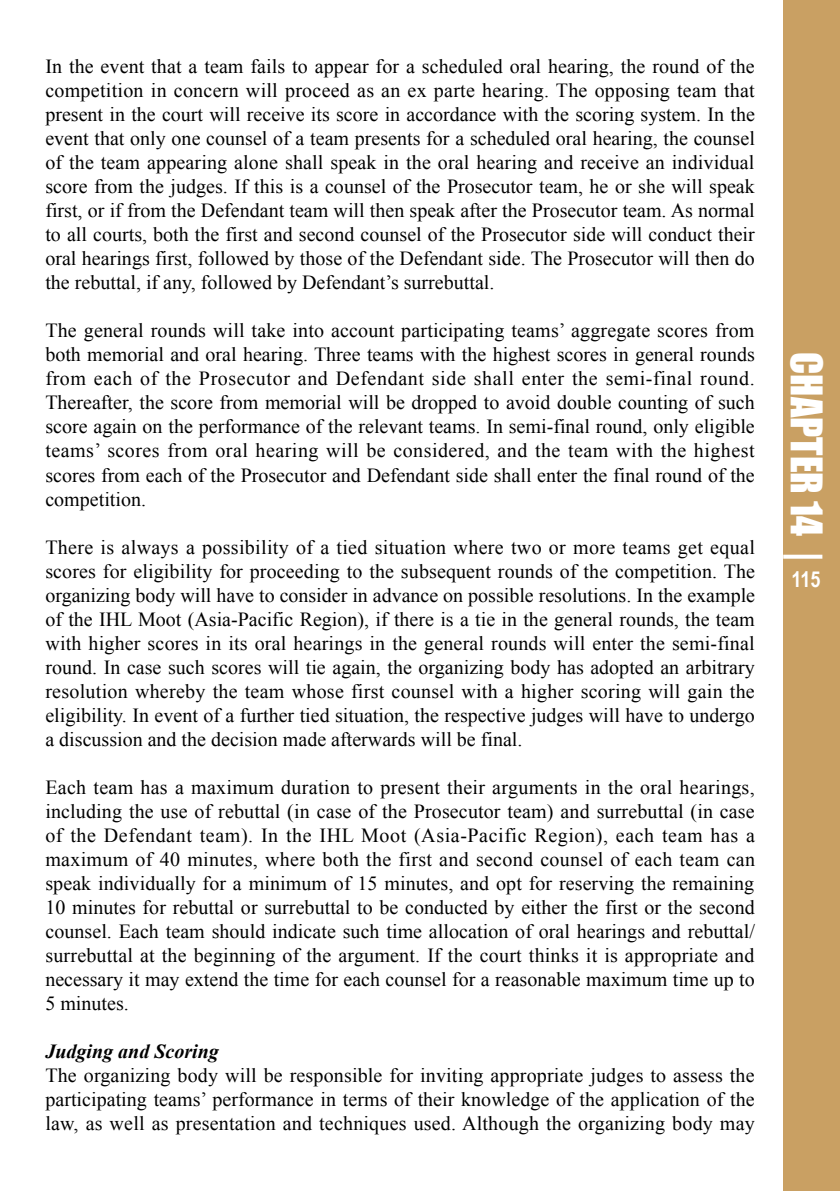
<style>
.page{position:relative;width:840px;height:1191px;background:#fff}
.page>*{position:absolute;margin:0;border:0;box-sizing:border-box;transform-origin:0 0}
.t1{font:40px "Impact";color:#fff}
.t2{font:700 22px "Arial Narrow";color:#fff}
.t3{font:20px/24px "Times New Roman";color:#000;text-align:justify}
.t4{font:italic 700 20px "Times New Roman";color:#000}
</style>
<div class="page">
<div style="left:782px;top:0;width:57px;height:1191px;background:#c9a063"></div>
<svg style="left:782px;top:554px;width:39px;height:4px"></svg>
<p class="t3" style="left:45px;top:54px;width:710px">In the event that a team fails to appear for a scheduled oral hearing, the round of the competition in concern will proceed as an ex parte hearing. The opposing team that present in the court will receive its score in accordance with the scoring system. In the event that only one counsel of a team presents for a scheduled oral hearing, the counsel of the team appearing alone shall speak in the oral hearing and receive an individual score from the judges. If this is a counsel of the Prosecutor team, he or she will speak first, or if from the Defendant team will then speak after the Prosecutor team. As normal to all courts, both the first and second counsel of the Prosecutor side will conduct their oral hearings first, followed by those of the Defendant side. The Prosecutor will then do the rebuttal, if any, followed by Defendant’s surrebuttal.</p>
<p class="t3" style="left:45px;top:318px;width:710px">The general rounds will take into account participating teams’ aggregate scores from both memorial and oral hearing. Three teams with the highest scores in general rounds from each of the Prosecutor and Defendant side shall enter the semi-final round.<br>Thereafter, the score from memorial will be dropped to avoid double counting of such score again on the performance of the relevant teams. In semi-final round, only eligible teams’ scores from oral hearing will be considered, and the team with the highest scores from each of the Prosecutor and Defendant side shall enter the final round of the competition.</p>
<p class="t3" style="left:45px;top:534px;width:710px">There is always a possibility of a tied situation where two or more teams get equal scores for eligibility for proceeding to the subsequent rounds of the competition. The organizing body will have to consider in advance on possible resolutions. In the example of the IHL Moot (Asia-Pacific Region), if there is a tie in the general rounds, the team with higher scores in its oral hearings in the general rounds will enter the semi-final round. In case such scores will tie again, the organizing body has adopted an arbitrary resolution whereby the team whose first counsel with a higher scoring will gain the eligibility. In event of a further tied situation, the respective judges will have to undergo a discussion and the decision made afterwards will be final.</p>
<p class="t3" style="left:45px;top:774px;width:710px">Each team has a maximum duration to present their arguments in the oral hearings, including the use of rebuttal (in case of the Prosecutor team) and surrebuttal (in case of the Defendant team). In the IHL Moot (Asia-Pacific Region), each team has a maximum of 40 minutes, where both the first and second counsel of each team can speak individually for a minimum of 15 minutes, and opt for reserving the remaining 10 minutes for rebuttal or surrebuttal to be conducted by either the first or the second counsel. Each team should indicate such time allocation of oral hearings and rebuttal/ surrebuttal at the beginning of the argument. If the court thinks it is appropriate and necessary it may extend the time for each counsel for a reasonable maximum time up to 5 minutes.</p>
<p class="t4" style="left:45px;top:1037px;width:175px">Judging and Scoring</p>
<p class="t3" style="left:45px;top:1062px;width:710px">The organizing body will be responsible for inviting appropriate judges to assess the participating teams’ performance in terms of their knowledge of the application of the law, as well as presentation and techniques used. Although the organizing body may</p>
<h1 class="t1" style="left:837px;top:352px;width:185px;rotate:90deg">CHAPTER 14</h1>
<p class="t2" style="left:790px;top:563px;width:31px">115</p>
</div>
